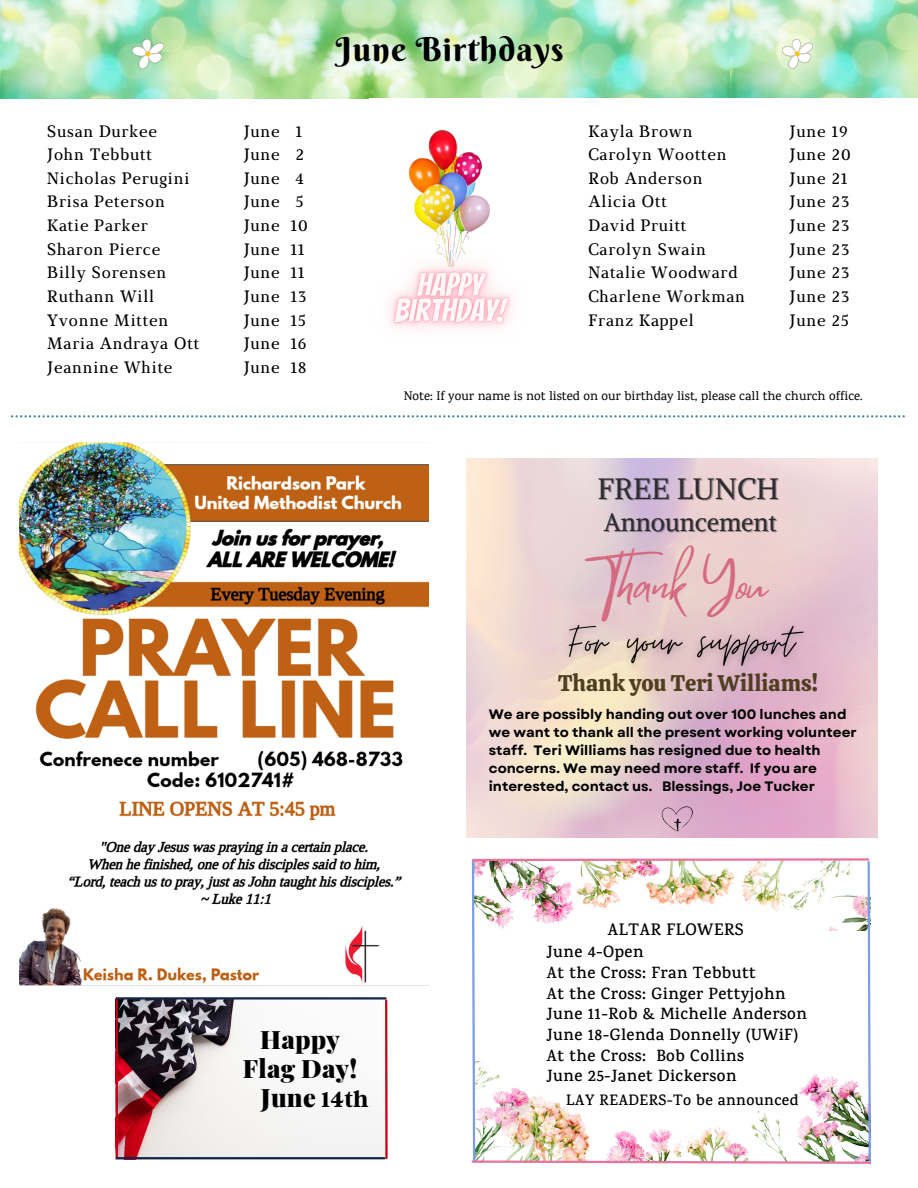
<style>
.page{position:relative;width:918px;height:1188px;background:#fff}
.page>*{position:absolute;margin:0;border:0;box-sizing:border-box;transform-origin:0 0}
.t1{font:47.55px "Mistrully";color:#d46b80}
.t2{font:33px "Berkshire Swash";letter-spacing:.035em;color:#000}
.t3{font:29.4px "Alike";color:#2f2d31}
.t4{font:900 25.35px "Playfair Display";letter-spacing:.01em;color:#000}
.t5{font:24.9px "Alike";color:#2f2d31}
.t6{font:22.5px "Calistoga";color:#503e21}
.t7{font:600 16.95px "Karma";letter-spacing:.025em;color:#000}
.t8{font:16.5px "Marta";letter-spacing:.05em;color:#000}
.t9{font:600 16.5px "Karma";letter-spacing:.025em;color:#000}
.t10{font:600 15.3px "Karma";letter-spacing:.025em;color:#000}
.t11{font:700 13.65px/18px "Garet";color:#000}
.t12{font:500 12.75px "Karma";color:#000}
.s1{font-family:"Argent CF";font-weight:700;font-size:24px}
</style>
<div class="page">
<img style="left:19px;top:442px;width:410px;height:544px">
<img style="left:410px;top:130px;width:80px;height:98px">
<svg style="left:11px;top:415px;width:894px;height:2px"></svg>
<img style="left:0;top:0;width:730px;height:98px">
<img style="left:133px;top:40px;width:30px;height:29px">
<img style="left:730px;top:0;width:188px;height:98px">
<img style="left:782px;top:40px;width:31px;height:29px">
<svg style="left:658px;top:804px;width:35px;height:29px"></svg>
<img style="left:389px;top:228px;width:124px;height:101px">
<img style="left:555px;top:600px;width:263px;height:89px">
<svg style="left:471px;top:858px;width:400px;height:307px"></svg>
<img style="left:116px;top:1000px;width:272px;height:159px">
<hr style="left:385px;top:1000px;width:3px;height:158px;background:#c60016">
<hr style="left:116px;top:998px;width:2px;height:159px;background:#c60016">
<hr style="left:117px;top:997px;width:269px;height:3px;background:#142647">
<hr style="left:117px;top:1157px;width:267px;height:2px;background:#142647">
<p class="t8" style="left:47px;top:124px;width:111px">Susan Durkee</p>
<p class="t8" style="left:47px;top:148px;width:106px">John Tebbutt</p>
<p class="t8" style="left:47px;top:171px;width:144px">Nicholas Perugini</p>
<p class="t8" style="left:47px;top:195px;width:119px">Brisa Peterson</p>
<p class="t8" style="left:47px;top:219px;width:102px">Katie Parker</p>
<p class="t8" style="left:47px;top:242px;width:115px">Sharon Pierce</p>
<p class="t8" style="left:47px;top:266px;width:121px">Billy Sorensen</p>
<p class="t8" style="left:47px;top:290px;width:109px">Ruthann Will</p>
<p class="t8" style="left:47px;top:313px;width:123px">Yvonne Mitten</p>
<p class="t8" style="left:47px;top:337px;width:153px">Maria Andraya Ott</p>
<p class="t8" style="left:47px;top:360px;width:127px">Jeannine White</p>
<p class="t8" style="left:244px;top:124px;width:60px">June 1</p>
<p class="t8" style="left:244px;top:148px;width:62px">June 2</p>
<p class="t8" style="left:244px;top:171px;width:62px">June 4</p>
<p class="t8" style="left:244px;top:195px;width:62px">June 5</p>
<p class="t8" style="left:244px;top:219px;width:66px">June 10</p>
<p class="t8" style="left:244px;top:242px;width:63px">June 11</p>
<p class="t8" style="left:244px;top:266px;width:63px">June 11</p>
<p class="t8" style="left:244px;top:290px;width:65px">June 13</p>
<p class="t8" style="left:244px;top:313px;width:64px">June 15</p>
<p class="t8" style="left:244px;top:337px;width:65px">June 16</p>
<p class="t8" style="left:244px;top:360px;width:65px">June 18</p>
<p class="t2" style="left:336px;top:29px;width:229px">June Birthdays</p>
<p class="t8" style="left:589px;top:124px;width:106px">Kayla Brown</p>
<p class="t8" style="left:589px;top:148px;width:140px">Carolyn Wootten</p>
<p class="t8" style="left:589px;top:171px;width:115px">Rob Anderson</p>
<p class="t8" style="left:589px;top:195px;width:80px">Alicia Ott</p>
<p class="t8" style="left:589px;top:219px;width:99px">David Pruitt</p>
<p class="t8" style="left:589px;top:242px;width:119px">Carolyn Swain</p>
<p class="t8" style="left:589px;top:266px;width:150px">Natalie Woodward</p>
<p class="t8" style="left:589px;top:290px;width:158px">Charlene Workman</p>
<p class="t8" style="left:589px;top:313px;width:107px">Franz Kappel</p>
<p class="t8" style="left:790px;top:124px;width:60px">June 19</p>
<p class="t8" style="left:790px;top:148px;width:63px">June 20</p>
<p class="t8" style="left:790px;top:171px;width:60px">June 21</p>
<p class="t8" style="left:790px;top:195px;width:62px">June 23</p>
<p class="t8" style="left:790px;top:219px;width:62px">June 23</p>
<p class="t8" style="left:790px;top:242px;width:62px">June 23</p>
<p class="t8" style="left:790px;top:266px;width:62px">June 23</p>
<p class="t8" style="left:790px;top:290px;width:62px">June 23</p>
<p class="t8" style="left:790px;top:313px;width:61px">June 25</p>
<p class="t12" style="left:404px;top:388px;width:461px">Note: If your name is not listed on our birthday list, please call the church office.</p>
<p class="t3" style="left:598px;top:470px;width:183px">FREE LUNCH</p>
<p class="t5" style="left:604px;top:506px;width:174px">Announcement</p>
<p class="t1" style="left:596px;top:546px;width:173px">Thank You</p>
<p class="t6" style="left:558px;top:669px;width:261px">Thank you Teri Williams!</p>
<p class="t11" style="left:489px;top:706px;width:369px">We are possibly handing out over 100 lunches and we want to thank all the present working volunteer staff. Teri Williams has resigned due to health concerns. We may need more staff. If you are interested, contact us. Blessings, Joe Tucker</p>
<p class="t4" style="left:260px;top:1022px;width:81px">Happy</p>
<p class="t4" style="left:243px;top:1051px;width:116px">Flag Day!</p>
<p class="t4" style="left:261px;top:1079px;width:109px">June <span class="s1">14th</span></p>
<p class="t7" style="left:607px;top:919px;width:138px">ALTAR FLOWERS</p>
<p class="t9" style="left:547px;top:942px;width:98px">June 4-Open</p>
<p class="t9" style="left:547px;top:963px;width:211px">At the Cross: Fran Tebbutt</p>
<p class="t9" style="left:547px;top:983px;width:240px">At the Cross: Ginger Pettyjohn</p>
<p class="t9" style="left:547px;top:1004px;width:262px">June 11-Rob &amp; Michelle Anderson</p>
<p class="t9" style="left:547px;top:1025px;width:253px">June 18-Glenda Donnelly (UWiF)</p>
<p class="t9" style="left:547px;top:1045px;width:199px">At the Cross: Bob Collins</p>
<p class="t9" style="left:547px;top:1066px;width:191px">June 25-Janet Dickerson</p>
<p class="t10" style="left:566px;top:1091px;width:234px">LAY READERS-To be announced</p>
</div>
